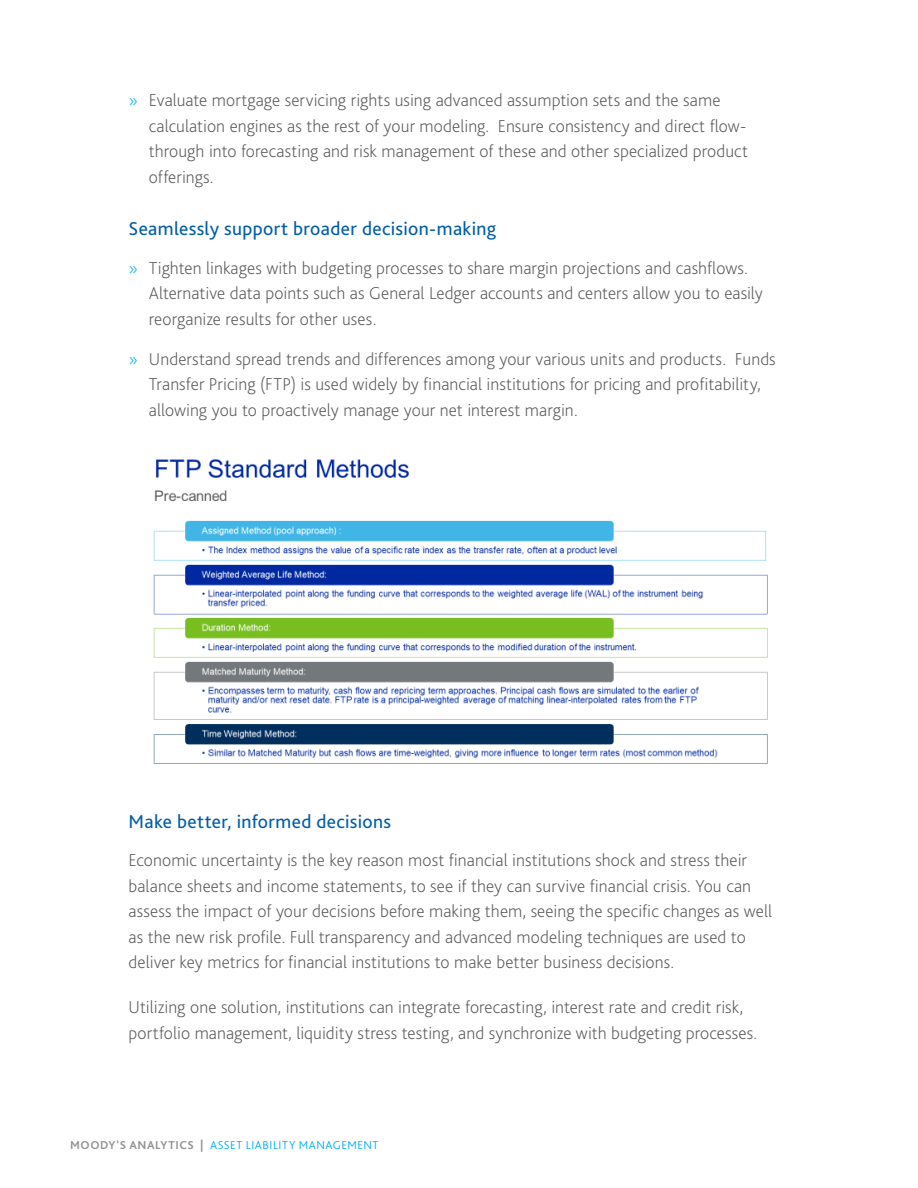
<style>
.page{position:relative;width:918px;height:1188px;background:#fff}
.page>*{position:absolute;margin:0;border:0;box-sizing:border-box;transform-origin:0 0}
.heading_3_-_content{font:19.5px "Bliss Pro";letter-spacing:.015em;color:#015da7}
.t1{font:200 18px/25.5px "Bliss Pro";letter-spacing:.005em;color:#57585a}
.t2{font:300 12px "Bliss Pro";letter-spacing:.045em;color:#00aeef}
.s1{color:#00aeef}
.s2{font-weight:700;color:#919295}
</style>
<div class="page">
<img style="left:153px;top:459px;width:615px;height:305px">
<p class="t1" style="left:149px;top:87px;width:601px;text-indent:-20px"><span class="s1">»</span> Evaluate mortgage servicing rights using advanced assumption sets and the same calculation engines as the rest of your modeling. Ensure consistency and direct flow&shy;through into forecasting and risk management of these and other specialized product offerings.</p>
<p class="heading_3_-_content" style="left:129px;top:217px;width:369px">Seamlessly support broader decision-making</p>
<p class="t1" style="left:149px;top:255px;width:615px;text-indent:-20px"><span class="s1">»</span> Tighten linkages with budgeting processes to share margin projections and cashflows.<br>Alternative data points such as General Ledger accounts and centers allow you to easily reorganize results for other uses.</p>
<p class="t1" style="left:149px;top:346px;width:628px;text-indent:-20px"><span class="s1">»</span> Understand spread trends and differences among your various units and products. Funds<br>Transfer Pricing (FTP) is used widely by financial institutions for pricing and profitability, allowing you to proactively manage your net interest margin.</p>
<p class="heading_3_-_content" style="left:129px;top:809px;width:264px">Make better, informed decisions</p>
<p class="t1" style="left:129px;top:847px;width:645px">Economic uncertainty is the key reason most financial institutions shock and stress their balance sheets and income statements, to see if they can survive financial crisis. You can assess the impact of your decisions before making them, seeing the specific changes as well as the new risk profile. Full transparency and advanced modeling techniques are used to deliver key metrics for financial institutions to make better business decisions.</p>
<p class="t1" style="left:129px;top:994px;width:630px">Utilizing one solution, institutions can integrate forecasting, interest rate and credit risk, portfolio management, liquidity stress testing, and synchronize with budgeting processes.</p>
<p class="t2" style="left:70px;top:1138px;width:310px"><span class="s2">MOODY'S ANALYTICS |</span> ASSET LIABILITY MANAGEMENT</p>
</div>
